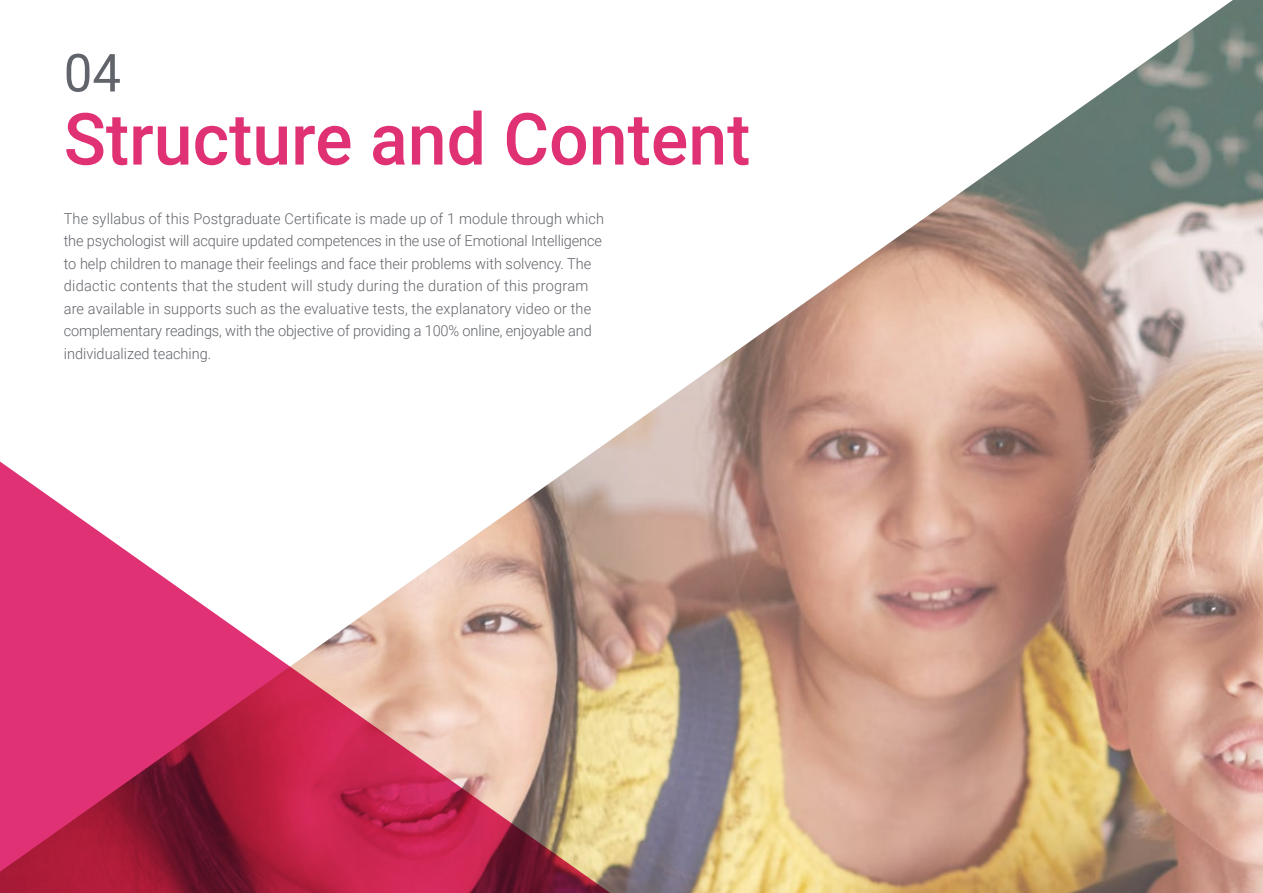
<style>
.page{position:relative;width:1263px;height:893px;background:#fff}
.page>*{position:absolute;margin:0;border:0;box-sizing:border-box;transform-origin:0 0}
.t1{font:500 72px "Roboto";color:#df3174}
.t2{font:52.5px "Roboto";color:#61646a}
.t3{font:300 15px/22.5px "Roboto";color:#61646a}
</style>
<div class="page">
<img style="left:602px;top:0;width:661px;height:893px">
<svg style="left:0;top:446px;width:640px;height:447px"></svg>
<h2 class="t2" style="left:64px;top:36px;width:59px">04</h2>
<h1 class="t1" style="left:64px;top:89px;width:688px">Structure and Content</h1>
<p class="t3" style="left:64px;top:207px;width:542px">The syllabus of this Postgraduate Certificate is made up of 1 module through which the psychologist will acquire updated competences in the use of Emotional Intelligence to help children to manage their feelings and face their problems with solvency. The didactic contents that the student will study during the duration of this program are available in supports such as the evaluative tests, the explanatory video or the complementary readings, with the objective of providing a 100% online, enjoyable and individualized teaching.</p>
</div>
